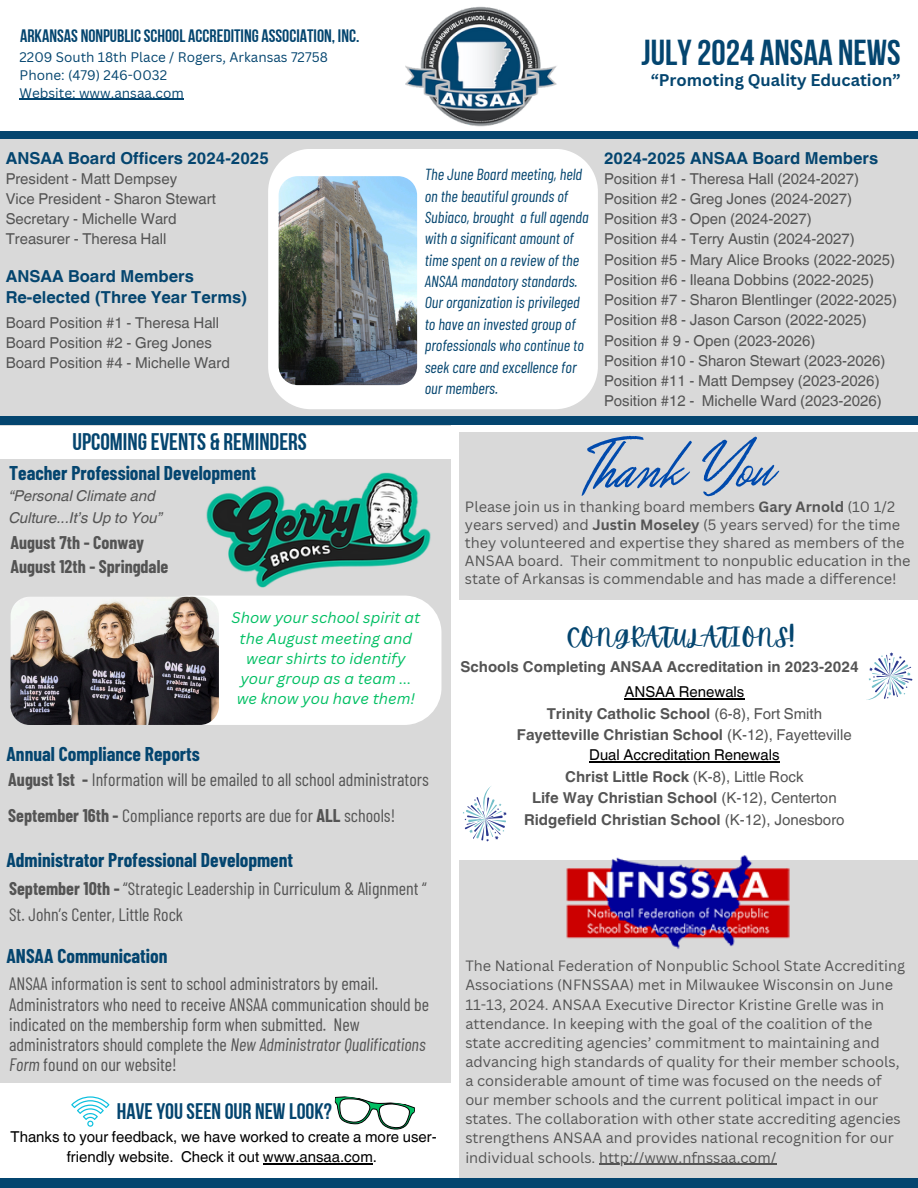
<style>
.page{position:relative;width:918px;height:1188px;background:#fff}
.page>*{position:absolute;margin:0;border:0;box-sizing:border-box;transform-origin:0 0}
.t1{font:36px "Bebas Neue Cyrillic";color:#04456f}
.t2{font:24.3px "Apricots";color:#04456f}
.t3{font:24px "Bebas Neue Cyrillic";color:#04456f}
.t4{font:22.5px "Bebas Neue Cyrillic";color:#04456f}
.t5{font:700 19.5px "Barlow Condensed";color:#04456f}
.t6{font:18px/20.2px "Barlow Condensed";color:#545454}
.t7{font:18px "Bebas Neue Cyrillic";color:#04456f}
.t8{font:700 18px/24.8px "Barlow Condensed";color:#545454}
.t9{font:700 16.5px "Helvetica World";color:#04456f}
.t10{font:700 16.5px "Canva Sans";color:#04456f}
.t11{font:italic 16.05px/21.3px "Barlow Condensed";color:#04456f}
.t12{font:15px "Helvetica World";color:#545454}
.t13{font:700 15px "Helvetica World";color:#545454}
.t14{font:15px/20.2px "Helvetica World";color:#000;text-align:center}
.t15{font:italic 15px/20.2px "Canva Sans";color:#00bf63;text-align:center}
.t16{font:italic 15px/21.3px "Helvetica World";color:#545454}
.t17{font:14.55px/19.2px "Canva Sans";color:#545454}
.t18{font:13.5px "Canva Sans";color:#04456f}
.s1{font-weight:700}
.s2{font-style:italic}
.s3{font-weight:400}
</style>
<div class="page">
<div style="left:459px;top:860px;width:459px;height:324px;background:#d9d9d9"></div>
<div style="left:0;top:425px;width:450px;height:658px;background:#d9d9d9"></div>
<div style="left:0;top:131px;width:918px;height:9px;background:#04456f"></div>
<div style="left:0;top:140px;width:918px;height:277px;background:#d9d9d9"></div>
<div style="left:0;top:1178px;width:918px;height:10px;background:#04456f"></div>
<img style="left:405px;top:6px;width:152px;height:121px">
<div style="left:268px;top:149px;width:330px;height:260px;background:#fff"></div>
<img style="left:279px;top:176px;width:138px;height:209px">
<div style="left:0;top:416px;width:918px;height:9px;background:#04456f"></div>
<img style="left:206px;top:472px;width:225px;height:115px">
<div style="left:152px;top:596px;width:289px;height:129px;background:#fff;border-radius:37px"></div>
<img style="left:11px;top:597px;width:208px;height:128px;border-radius:19px">
<div style="left:459px;top:433px;width:459px;height:167px;background:#d9d9d9"></div>
<svg style="left:866px;top:652px;width:47px;height:48px"></svg>
<svg style="left:334px;top:1096px;width:81px;height:34px"></svg>
<svg style="left:71px;top:1096px;width:38px;height:31px"></svg>
<img style="left:566px;top:855px;width:224px;height:94px">
<div style="left:0;top:426px;width:450px;height:33px;background:#fff"></div>
<hr style="left:624px;top:699px;width:120px;height:1px;background:#000">
<hr style="left:589px;top:762px;width:191px;height:1px;background:#000">
<svg style="left:463px;top:786px;width:44px;height:56px"></svg>
<svg style="left:582px;top:436px;width:198px;height:60px"></svg>
<hr style="left:20px;top:99px;width:164px;height:1px;background:#04456f">
<hr style="left:263px;top:1163px;width:110px;height:1px;background:#000">
<hr style="left:599px;top:1164px;width:178px;height:1px;background:#545454">
<h5 class="t7" style="left:20px;top:28px;width:341px">ARKANSAS NONPUBLIC SCHOOL ACCREDITING ASSOCIATION, INC.</h5>
<p class="t18" style="left:20px;top:47px;width:310px">2209 South 18th Place / Rogers, Arkansas 72758</p>
<p class="t18" style="left:20px;top:65px;width:149px">Phone: (479) 246-0032</p>
<p class="t18" style="left:20px;top:83px;width:166px">Website: www.ansaa.com</p>
<p class="t9" style="left:6px;top:144px;width:265px">ANSAA Board Officers 2024-2025</p>
<p class="t12" style="left:6px;top:170px;width:173px">President - Matt Dempsey</p>
<p class="t12" style="left:6px;top:190px;width:212px">Vice President - Sharon Stewart</p>
<p class="t12" style="left:6px;top:210px;width:172px">Secretary - Michelle Ward</p>
<p class="t12" style="left:6px;top:230px;width:162px">Treasurer - Theresa Hall</p>
<p class="t9" style="left:6px;top:263px;width:190px">ANSAA Board Members</p>
<p class="t9" style="left:6px;top:284px;width:243px">Re-elected (Three Year Terms)</p>
<p class="t12" style="left:6px;top:314px;width:215px">Board Position #1 - Theresa Hall</p>
<p class="t12" style="left:6px;top:334px;width:208px">Board Position #2 - Greg Jones</p>
<p class="t12" style="left:6px;top:354px;width:226px">Board Position #4 - Michelle Ward</p>
<h2 class="t3" style="left:73px;top:432px;width:236px">UPCOMINGEVENTS &amp; REMINDERS</h2>
<h4 class="t5" style="left:9px;top:460px;width:249px">Teacher Professional Development</h4>
<p class="t16" style="left:9px;top:484px;width:155px">“Personal Climate and<br>Culture...It’s Up to You”</p>
<h1 class="t8" style="left:11px;top:529px;width:159px">August 7th - Conway<br>August 12th - Springdale</h1>
<p class="t1" style="left:642px;top:38px;width:260px">JULY 2024 ANSAA NEWS</p>
<h6 class="t10" style="left:651px;top:68px;width:251px">“Promoting Quality Education”</h6>
<p class="t11" style="left:425px;top:163px;width:165px">The June Board meeting, held on the beautiful grounds of<br>Subiaco, brought a full agenda with a significant amount of time spent on a review of the<br>ANSAA mandatory standards.<br>Our organization is privileged to have an invested group of professionals who continue to seek care and excellence for our members.</p>
<p class="t9" style="left:604px;top:144px;width:276px">2024-2025 ANSAA Board Members</p>
<p class="t12" style="left:604px;top:170px;width:257px">Position #1 - Theresa Hall (2024-2027)</p>
<p class="t12" style="left:604px;top:190px;width:249px">Position #2 - Greg Jones (2024-2027)</p>
<p class="t12" style="left:604px;top:210px;width:209px">Position #3 - Open (2024-2027)</p>
<h3 class="t12" style="left:604px;top:230px;width:252px">Position #4 - Terry Austin (2024-2027)</h3>
<h5 class="t12" style="left:604px;top:251px;width:292px">Position #5 - Mary Alice Brooks (2022-2025)</h5>
<p class="t12" style="left:604px;top:271px;width:272px">Position #6 - Ileana Dobbins (2022-2025)</p>
<p class="t12" style="left:604px;top:291px;width:295px">Position #7 - Sharon Blentlinger (2022-2025)</p>
<h5 class="t12" style="left:604px;top:311px;width:264px">Position #8 - Jason Carson (2022-2025)</h5>
<p class="t12" style="left:604px;top:332px;width:213px">Position # 9 - Open (2023-2026)</p>
<h5 class="t12" style="left:604px;top:352px;width:283px">Position #10 - Sharon Stewart (2023-2026)</h5>
<h6 class="t12" style="left:604px;top:372px;width:277px">Position #11 - Matt Dempsey (2023-2026)</h6>
<h6 class="t12" style="left:604px;top:392px;width:279px">Position #12 - Michelle Ward (2023-2026)</h6>
<h6 class="t17" style="left:465px;top:497px;width:447px;line-height:18px">Please join us in thanking board members <span class="s1">Gary Arnold</span> (10 1/2 years served) and <span class="s1">Justin Moseley</span> (5 years served) for the time they volunteered and expertise they shared as members of the ANSAA board. Their commitment to nonpublic education in the state of Arkansas is commendable and has made a difference!</h6>
<p class="t15" style="left:232px;top:607px;width:190px">Show your school spirit at the August meeting and wear shirts to identify your group as a team ... we know you have them!</p>
<p class="t5" style="left:7px;top:741px;width:195px">Annual Compliance Reports</p>
<p class="t6" style="left:8px;top:769px;width:422px"><span class="s1">August 1st -</span> Information will be emailed to all school administrators</p>
<h5 class="t6" style="left:8px;top:805px;width:388px"><span class="s1">September 16th -</span> Compliance reports are due for <span class="s1">ALL</span> schools!</h5>
<p class="t5" style="left:7px;top:847px;width:288px">Administrator Professional Development</p>
<p class="t6" style="left:9px;top:875px;width:419px;line-height:25.8px"><span class="s1">September 10th -</span> “Strategic Leadership in Curriculum &amp; Alignment “<br>St. John’s Center, Little Rock</p>
<p class="t5" style="left:7px;top:943px;width:162px">ANSAA Communication</p>
<p class="t6" style="left:9px;top:973px;width:422px">ANSAA information is sent to school administrators by email.<br>Administrators who need to receive ANSAA communication should be indicated on the membership form when submitted. New administrators should complete the <span class="s2">New Administrator Qualifications Form</span> found on our website!</p>
<p class="t4" style="left:117px;top:1102px;width:217px">HAVEYOUSEEN OUR NEW LOOK?</p>
<p class="t14" style="left:11px;top:1126px;width:428px">Thanks to your feedback, we have worked to create a more user&shy;friendly website. Check it out www.ansaa.com.</p>
<p class="t2" style="left:566px;top:624px;width:230px">CONGRATULATIONS!</p>
<p class="t13" style="left:460px;top:654px;width:400px">Schools Completing ANSAA Accreditation in 2023-2024</p>
<p class="t14" style="left:624px;top:682px;width:122px">ANSAA Renewals</p>
<p class="t13" style="left:547px;top:701px;width:277px">Trinity Catholic School <span class="s3">(6-8), Fort Smith</span></p>
<p class="t13" style="left:517px;top:723px;width:336px">Fayetteville Christian School <span class="s3">(K-12), Fayetteville</span></p>
<p class="t14" style="left:589px;top:745px;width:192px">Dual Accreditation Renewals</p>
<p class="t13" style="left:565px;top:764px;width:240px">Christ Little Rock <span class="s3">(K-8), Little Rock</span></p>
<p class="t13" style="left:532px;top:786px;width:306px">Life Way Christian School <span class="s3">(K-12), Centerton</span></p>
<p class="t13" style="left:524px;top:807px;width:322px">Ridgefield Christian School <span class="s3">(K-12), Jonesboro</span></p>
<p class="t17" style="left:465px;top:956px;width:441px">The National Federation of Nonpublic School State Accrediting Associations (NFNSSAA) met in Milwaukee Wisconsin on June 11-13, 2024. ANSAA Executive Director Kristine Grelle was in attendance. In keeping with the goal of the coalition of the state accrediting agencies’ commitment to maintaining and advancing high standards of quality for their member schools, a considerable amount of time was focused on the needs of our member schools and the current political impact in our states. The collaboration with other state accrediting agencies strengthens ANSAA and provides national recognition for our individual schools. http://www.nfnssaa.com/</p>
</div>
